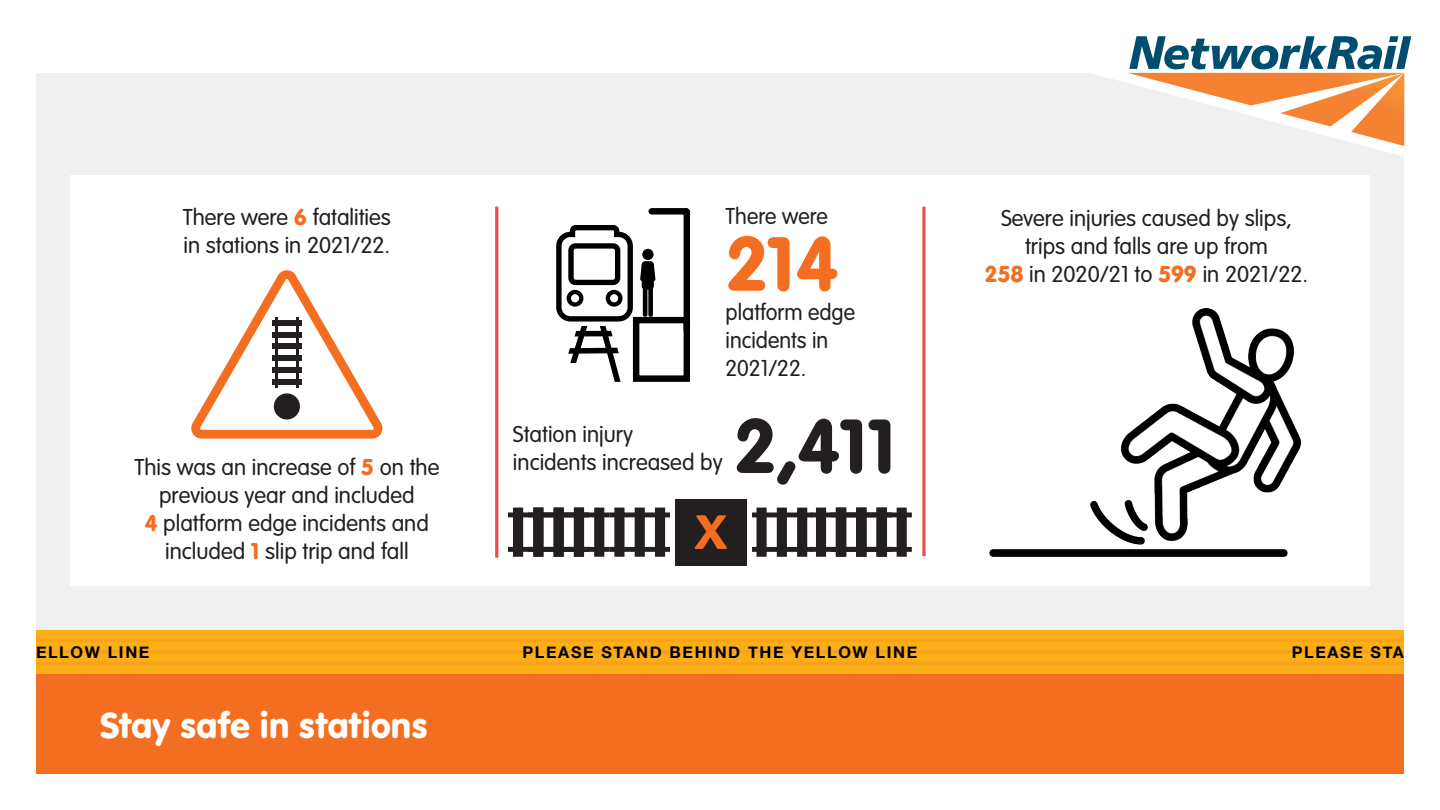
<style>
.page{position:relative;width:1440px;height:810px;background:#fff}
.page>*{position:absolute;margin:0;border:0;box-sizing:border-box;transform-origin:0 0}
.t1{font:80.25px "VAG Rundschrift D";color:#231f20}
.t2{font:80.25px "VAG Rundschrift D";color:#f36e21}
.t3{font:37.5px "VAG Rundschrift D";letter-spacing:-.005em;color:#fff}
.t4{font:300 24.08px/28px "VAG Rundschrift D";color:#231f20}
.t5{font:700 16.2px "Helvetica Neue";letter-spacing:.1em;color:#000}
.s1{font-weight:400;color:#f36e21}
</style>
<div class="page">
<div style="left:36px;top:74px;width:1368px;height:700px;background:#f0f0f0"></div>
<div style="left:36px;top:674px;width:1368px;height:100px;background:#f36e21"></div>
<div style="left:36px;top:630px;width:1368px;height:44px;background:#faaf18"></div>
<hr style="left:36px;top:638px;width:1368px;height:4px;background:#f8a419">
<hr style="left:36px;top:650px;width:1368px;height:3px;background:#f36e21">
<hr style="left:36px;top:662px;width:1368px;height:3px;background:#f36e21">
<div style="left:70px;top:175px;width:1300px;height:411px;background:#fff"></div>
<hr style="left:495px;top:207px;width:3px;height:351px;background:#ef4b4b">
<svg style="left:922px;top:207px;width:4px;height:349px"></svg>
<div style="left:633px;top:317px;width:57px;height:65px;border:6px solid #000001"></div>
<div style="left:684px;top:212px;width:6px;height:118px;background:#000001"></div>
<div style="left:652px;top:208px;width:34px;height:7px;background:#000001"></div>
<svg style="left:556px;top:225px;width:100px;height:157px"></svg>
<div style="left:675px;top:499px;width:71px;height:66px;background:#231f20"></div>
<svg style="left:508px;top:508px;width:404px;height:49px"></svg>
<svg style="left:191px;top:270px;width:192px;height:169px"></svg>
<div style="left:274px;top:393px;width:26px;height:26px;background:#231f20;border-radius:50%"></div>
<hr style="left:296px;top:317px;width:3px;height:71px;background:#231f20">
<hr style="left:275px;top:317px;width:3px;height:71px;background:#231f20">
<div style="left:272px;top:320px;width:30px;height:6px;background:#231f20"></div>
<div style="left:272px;top:332px;width:30px;height:6px;background:#231f20"></div>
<div style="left:272px;top:343px;width:30px;height:6px;background:#231f20"></div>
<div style="left:272px;top:355px;width:30px;height:6px;background:#231f20"></div>
<div style="left:272px;top:367px;width:30px;height:6px;background:#231f20"></div>
<div style="left:272px;top:379px;width:30px;height:6px;background:#231f20"></div>
<img style="left:990px;top:309px;width:310px;height:247px">
<svg style="left:1083px;top:36px;width:328px;height:120px"></svg>
<p class="t4" style="left:183px;top:203px;width:210px">There were <span class="s1">6</span> fatalities in stations in 2021/22.</p>
<p class="t4" style="left:134px;top:454px;width:307px;text-align:center">This was an increase of <span class="s1">5</span> on the previous year and included<br><span class="s1">4</span> platform edge incidents and included <span class="s1">1</span> slip trip and fall</p>
<p class="t4" style="left:726px;top:203px;width:104px">There were</p>
<p class="t2" style="left:726px;top:216px;width:114px">214</p>
<p class="t4" style="left:726px;top:298px;width:131px">platform edge incidents in<br>2021/22.</p>
<p class="t4" style="left:513px;top:420px;width:211px">Station injury<br>incidents increased by</p>
<p class="t1" style="left:734px;top:399px;width:164px">2,411</p>
<p class="t4" style="left:985px;top:204px;width:325px;text-align:center">Severe injuries caused by slips, trips and falls are up from<br><span class="s1">258</span> in 2020/21 to <span class="s1">599</span> in 2021/22.</p>
<p class="t5" style="left:36px;top:640px;width:115px">ELLOW LINE</p>
<p class="t5" style="left:523px;top:640px;width:396px">PLEASE STAND BEHIND THE YELLOW LINE</p>
<p class="t5" style="left:1292px;top:640px;width:114px">PLEASE STA</p>
<p class="t3" style="left:100px;top:703px;width:329px">Stay safe in stations</p>
</div>
